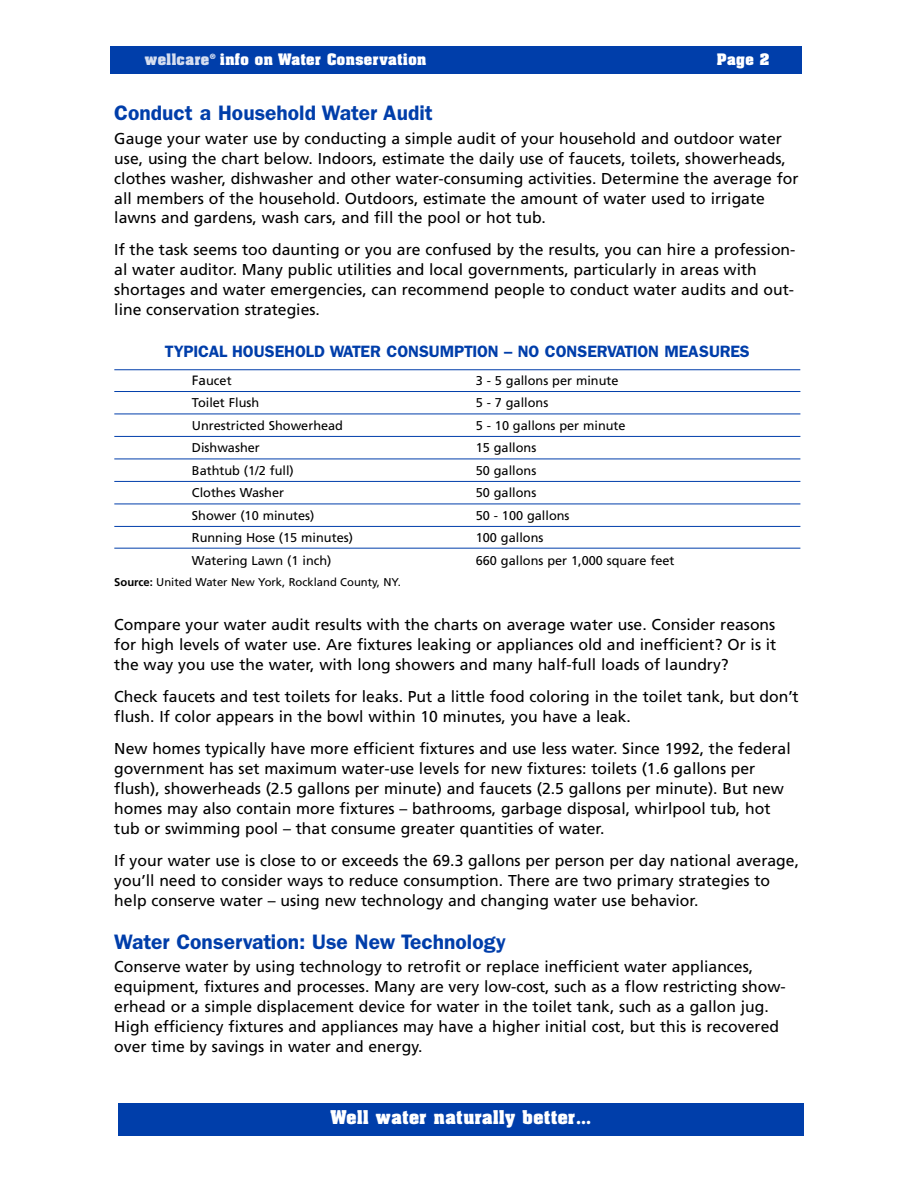
<style>
.page{position:relative;width:918px;height:1188px;background:#fff}
.page>*{position:absolute;margin:0;border:0;box-sizing:border-box;transform-origin:0 0}
.t1{font:600 21px "Franklin Gothic";color:#003eaa}
.t2{font:600 16.5px "Franklin Gothic";letter-spacing:-.01em;color:#003eaa}
.t3{font:700 16.2px "Aachen";letter-spacing:.035em;color:#fff}
.t4{font:15.75px/20px "Frutiger";color:#000}
.t5{font:700 13.5px "Aachen";letter-spacing:.035em;color:#fff}
.t6{font:700 13.5px "Aachen";letter-spacing:.035em;color:#d5ddef}
.t7{font:12.75px "Frutiger";color:#000}
.t8{font:11.25px "Frutiger";color:#000}
.t9{font:700 7.5px "Frutiger";color:#fff}
.s1{font-size:13.5px}
.s2{font-weight:700}
.s3{font-size:15px}
</style>
<div class="page">
<hr style="left:114px;top:391px;width:686px;height:1px;background:#003eaa">
<hr style="left:114px;top:414px;width:686px;height:1px;background:#003eaa">
<hr style="left:114px;top:436px;width:686px;height:1px;background:#003eaa">
<hr style="left:114px;top:459px;width:686px;height:1px;background:#003eaa">
<hr style="left:114px;top:481px;width:686px;height:1px;background:#003eaa">
<hr style="left:114px;top:504px;width:686px;height:1px;background:#003eaa">
<hr style="left:114px;top:526px;width:686px;height:1px;background:#003eaa">
<hr style="left:114px;top:548px;width:686px;height:1px;background:#003eaa">
<div style="left:118px;top:1103px;width:686px;height:33px;background:#003eaa"></div>
<div style="left:111px;top:46px;width:691px;height:28px;background:#003eaa"></div>
<hr style="left:114px;top:369px;width:686px;height:1px;background:#003eaa">
<p class="t6" style="left:145px;top:54px;width:66px">wellcare</p>
<p class="t9" style="left:210px;top:54px;width:7px">®</p>
<p class="t5" style="left:220px;top:54px;width:208px">info on Water Conservation</p>
<p class="t5" style="left:717px;top:54px;width:54px">Page 2</p>
<h1 class="t1" style="left:114px;top:106px;width:320px">Conduct a Household Water Audit</h1>
<p class="t4" style="left:114px;top:129px;width:686px">Gauge your water use by conducting a simple audit of your household and outdoor water use, using the chart below. Indoors, estimate the daily use of faucets, toilets, showerheads, clothes washer, dishwasher and other water-consuming activities. Determine the average for all members of the household. Outdoors, estimate the amount of water used to irrigate lawns and gardens, wash cars, and fill the pool or hot tub.</p>
<p class="t4" style="left:114px;top:241px;width:683px">If the task seems too daunting or you are confused by the results, you can hire a profession&shy;al water auditor. Many public utilities and local governments, particularly in areas with shortages and water emergencies, can recommend people to conduct water audits and out&shy;line conservation strategies.</p>
<p class="t2" style="left:165px;top:345px;width:587px">TYPICAL HOUSEHOLD WATER CONSUMPTION – NO CONSERVATION MEASURES</p>
<p class="t7" style="left:192px;top:374px;width:41px"><span class="s1">Fa</span>ucet</p>
<p class="t7" style="left:476px;top:374px;width:144px">3 - 5 gallons per minute</p>
<p class="t7" style="left:192px;top:396px;width:69px">Toilet Flush</p>
<p class="t7" style="left:476px;top:396px;width:74px">5 - 7 gallons</p>
<p class="t7" style="left:192px;top:419px;width:153px">Unrestricted Showerhead</p>
<p class="t7" style="left:476px;top:419px;width:151px">5 - 10 gallons per minute</p>
<p class="t7" style="left:192px;top:441px;width:69px">Dishwasher</p>
<p class="t7" style="left:476px;top:441px;width:62px">15 gallons</p>
<p class="t7" style="left:192px;top:464px;width:103px">Bathtub (1/2 full)</p>
<p class="t7" style="left:476px;top:464px;width:62px">50 gallons</p>
<p class="t7" style="left:192px;top:486px;width:94px">Clothes Washer</p>
<p class="t7" style="left:476px;top:486px;width:62px">50 gallons</p>
<p class="t7" style="left:192px;top:509px;width:124px">Shower (10 minutes)</p>
<p class="t7" style="left:476px;top:509px;width:95px">50 - 100 gallons</p>
<p class="t7" style="left:192px;top:531px;width:163px">Running Hose (15 minutes)</p>
<p class="t7" style="left:476px;top:531px;width:69px">100 gallons</p>
<p class="t7" style="left:192px;top:554px;width:141px">Watering Lawn (1 inch)</p>
<p class="t7" style="left:476px;top:554px;width:200px">660 gallons per 1,000 square feet</p>
<p class="t8" style="left:114px;top:577px;width:288px"><span class="s2">Source:</span> United Water New York, Rockland County, NY.</p>
<p class="t4" style="left:114px;top:616px;width:664px;text-align:justify">Compare your water audit results with the charts on average water use. Consider reasons for high levels of water use. Are fixtures leaking or appliances old and inefficient? Or is it the way you use the water, with long showers and many half-full loads of laundry?</p>
<p class="t4" style="left:114px;top:687px;width:686px">Check faucets and test toilets for leaks. Put a little food coloring in the toilet tank, but don’t flush. If color appears in the bowl within 10 minutes, you have a leak.</p>
<p class="t4" style="left:114px;top:739px;width:678px">New homes typically have more efficient fixtures and use less water. Since 1992, the federal government has set maximum water-use levels for new fixtures: toilets (1.6 gallons per flush), showerheads (2.5 gallons per minute) and faucets (2.5 gallons per minute). But new homes may also contain more fixtures – bathrooms, garbage disposal, whirlpool tub, hot tub or swimming pool – that consume greater quantities of water.</p>
<p class="t4" style="left:114px;top:851px;width:686px">If your water use is close to or exceeds the 69.3 gallons per person per day national average, you’ll need to consider ways to reduce consumption. There are two primary strategies to help conserve water – using new technology and changing water use behavior.</p>
<h1 class="t1" style="left:114px;top:934px;width:393px">Water Conservation: Use New Technology</h1>
<p class="t4" style="left:114px;top:957px;width:673px">Conserve water by using technology to retrofit or replace inefficient water appliances, equipment, fixtures and processes. Many are very low-cost, such as a flow restricting show&shy;erhead or a simple displacement device for water in the toilet tank, such as a gallon jug.<br>High efficiency fixtures and appliances may have a higher initial cost, but this is recovered over time by savings in water and energy.</p>
<p class="t3" style="left:330px;top:1111px;width:262px">Well water naturally better<span class="s3">…</span></p>
</div>
